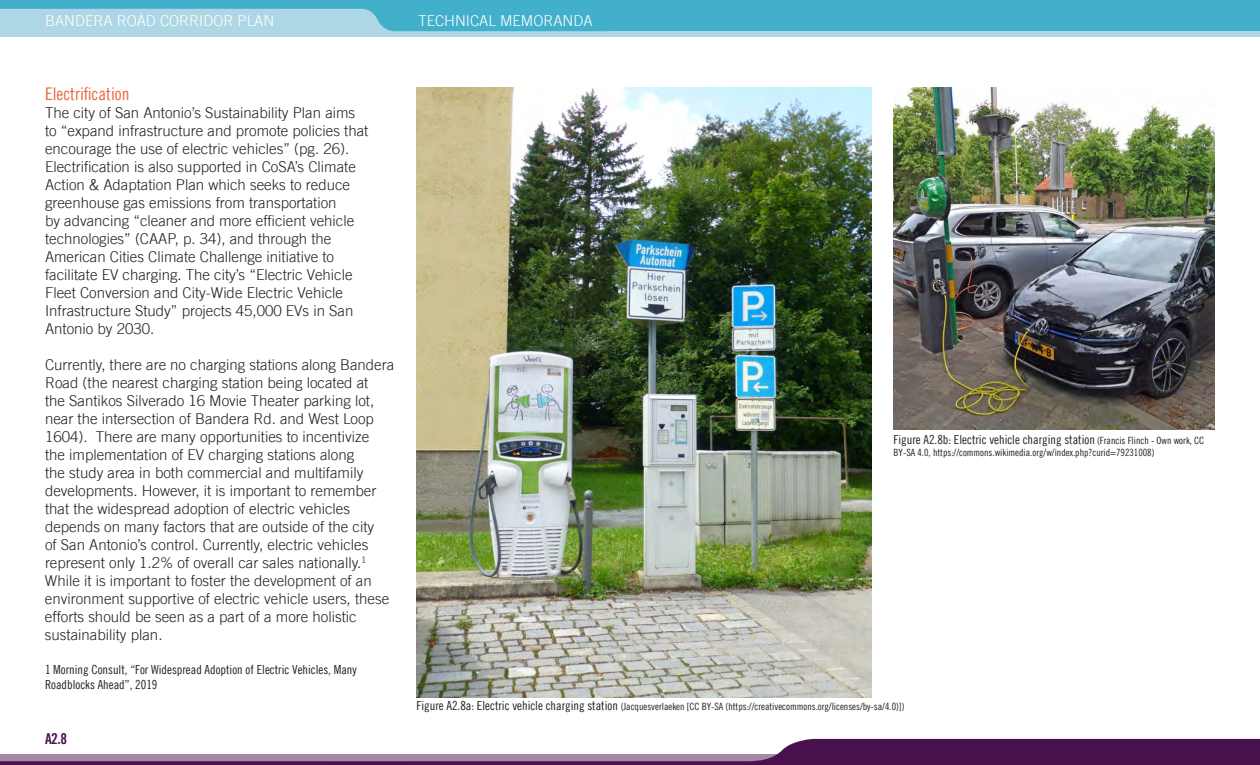
<style>
.page{position:relative;width:1260px;height:765px;background:#fff}
.page>*{position:absolute;margin:0;border:0;box-sizing:border-box;transform-origin:0 0}
.Header_Style_2{font:17.5px "Trade Gothic Cond Eighteen";color:#eb663e}
.t1{font:300 15px/18px "Trade Gothic LT";color:#231f20}
.t2{font:300 15px "Trade Gothic LT";color:#fff}
.t3{font:15px "Trade Gothic Bold Cond Twenty";color:#49114e}
.Image_Caption{font:12.5px/15px "Trade Gothic Cond Eighteen";color:#231f20}
.Image_Caption-2{font:10px "Trade Gothic Cond Eighteen";color:#231f20}
.s1{font-size:10px}
.s2{font-size:12.5px}
</style>
<div class="page">
<svg style="left:0;top:739px;width:1260px;height:26px"></svg>
<div style="left:0;top:0;width:1260px;height:37px;background:#add7e5"></div>
<svg style="left:0;top:0;width:608px;height:31px"></svg>
<div style="left:608px;top:0;width:652px;height:31px;background:#43b0cb"></div>
<img style="left:417px;top:88px;width:454px;height:610px">
<img style="left:894px;top:88px;width:321px;height:341px">
<p class="t2" style="left:45px;top:11px;width:231px">BANDERA ROAD CORRIDOR PLAN</p>
<p class="t2" style="left:418px;top:11px;width:176px">TECHNICAL MEMORANDA</p>
<p class="Header_Style_2" style="left:45px;top:84px;width:86px">Electrification</p>
<p class="t1" style="left:45px;top:104px;width:325px">The city of San Antonio’s Sustainability Plan aims to “expand infrastructure and promote policies that encourage the use of electric vehicles” (pg. 26).<br>Electrification is also supported in CoSA’s Climate Action &amp; Adaptation Plan which seeks to reduce greenhouse gas emissions from transportation<br>by advancing “cleaner and more efficient vehicle technologies” (CAAP, p. 34), and through the American Cities Climate Challenge initiative to facilitate EV charging. The city’s “Electric Vehicle Fleet Conversion and City-Wide Electric Vehicle Infrastructure Study” projects 45,000 EVs in San Antonio by 2030.</p>
<p class="t1" style="left:45px;top:356px;width:351px">Currently, there are no charging stations along Bandera Road (the nearest charging station being located at<br>the Santikos Silverado 16 Movie Theater parking lot, near the intersection of Bandera Rd. and West Loop 1604). There are many opportunities to incentivize<br>the implementation of EV charging stations along<br>the study area in both commercial and multifamily developments. However, it is important to remember that the widespread adoption of electric vehicles depends on many factors that are outside of the city<br>of San Antonio’s control. Currently, electric vehicles represent only 1.2% of overall car sales nationally.<sup>1<br></sup>While it is important to foster the development of an environment supportive of electric vehicle users, these efforts should be seen as a part of a more holistic sustainability plan.</p>
<p class="Image_Caption" style="left:45px;top:662px;width:313px">1 Morning Consult, “For Widespread Adoption of Electric Vehicles, Many<br>Roadblocks Ahead”, 2019</p>
<p class="Image_Caption" style="left:894px;top:432px;width:312px">Figure A2.8b: Electric vehicle charging station <span class="s1">(Francis Flinch - Own work, CC</span></p>
<p class="Image_Caption-2" style="left:894px;top:447px;width:262px">BY-SA 4.0, https://commons.wikimedia.org/w/index.php?curid=79231008)</p>
<p class="t3" style="left:45px;top:729px;width:24px">A2.8</p>
<p class="Image_Caption-2" style="left:417px;top:700px;width:489px"><span class="s2">Figure A2.8a: Electric vehicle charging station</span> (Jacquesverlaeken [CC BY-SA (https://creativecommons.org/licenses/by-sa/4.0)])</p>
</div>
